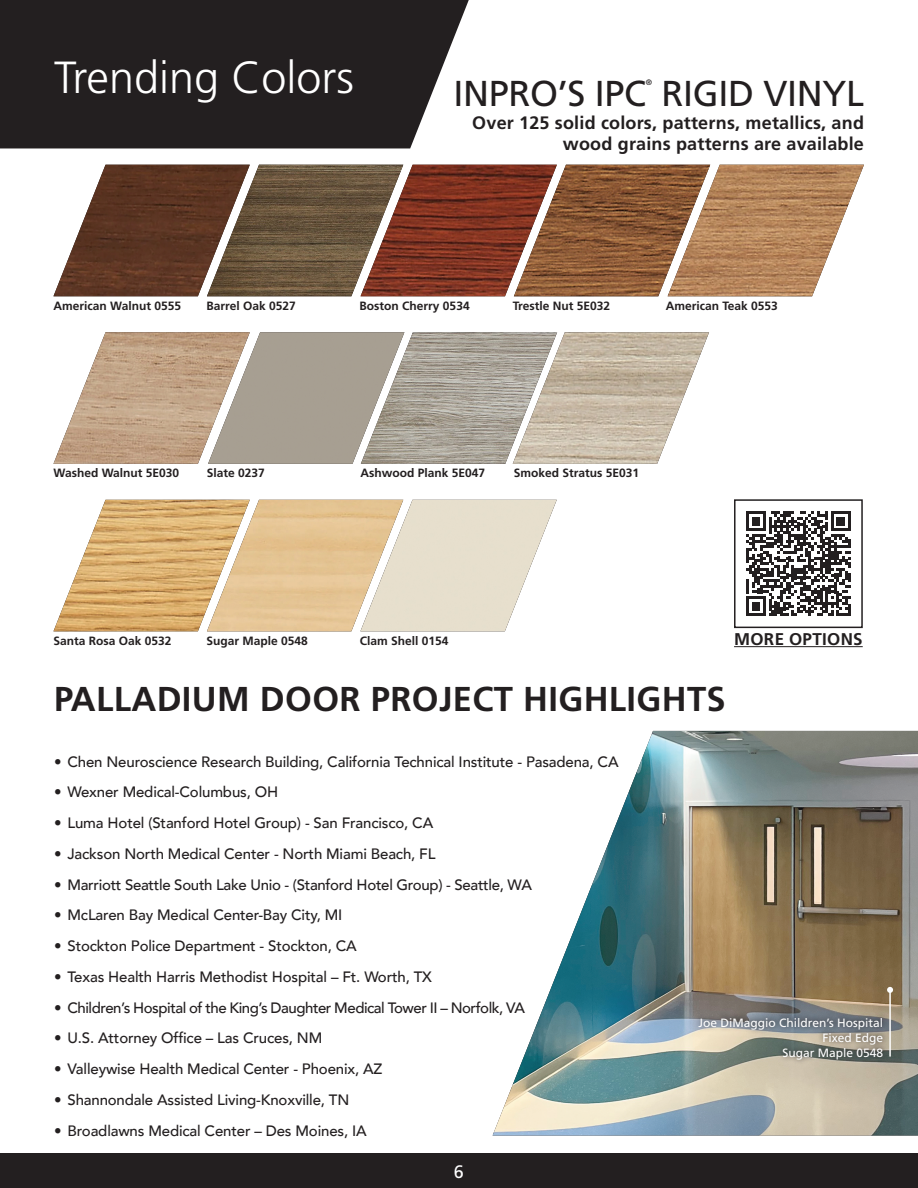
<style>
.page{position:relative;width:918px;height:1188px;background:#fff}
.page>*{position:absolute;margin:0;border:0;box-sizing:border-box;transform-origin:0 0}
.t1{font:300 45px "Frutiger LT Pro";color:#fff}
.t2{font:36px "Frutiger LT Pro";letter-spacing:-.01em;color:#231f20}
.t3{font:700 34.5px "Frutiger LT Pro";letter-spacing:.01em;color:#231f20}
.t4{font:700 18px/21px "Frutiger LT Pro";letter-spacing:.01em;color:#231f20;text-align:right}
.t5{font:18px "Frutiger LT Pro";color:#fff}
.t6{font:700 16.95px "Frutiger LT Pro";letter-spacing:.02em;color:#231f20}
.t7{font:500 15px "Avenir";letter-spacing:-.01em;color:#231f20}
.t8{font:500 15px "Avenir";letter-spacing:-.03em;color:#231f20}
.t9{font:700 12px "Frutiger LT Pro";color:#231f20}
.t10{font:12px/15px "Frutiger LT Pro";color:#fff;text-align:right}
.t11{font:7.8px "Frutiger LT Pro";color:#231f20}
</style>
<div class="page">
<div style="left:0;top:1153px;width:918px;height:35px;background:#231f20"></div>
<div style="left:0;top:0;width:469px;height:148px;background:#231f20"></div>
<svg style="left:53px;top:165px;width:615px;height:131px;background:#7e5540"></svg>
<img style="left:668px;top:165px;width:196px;height:131px">
<svg style="left:53px;top:332px;width:656px;height:132px;background:#c3b5a4"></svg>
<img style="left:208px;top:332px;width:196px;height:132px">
<svg style="left:53px;top:500px;width:307px;height:131px;background:#e1c08e"></svg>
<img style="left:360px;top:500px;width:197px;height:131px">
<hr style="left:734px;top:646px;width:129px;height:1px;background:#231f20">
<svg style="left:746px;top:511px;width:105px;height:105px"></svg>
<div style="left:734px;top:499px;width:129px;height:129px;border:2px solid #231f20"></div>
<img style="left:493px;top:731px;width:425px;height:405px">
<hr style="left:889px;top:990px;width:2px;height:67px;background:#fff">
<svg style="left:887px;top:987px;width:6px;height:6px"></svg>
<svg style="left:693px;top:1012px;width:195px;height:53px;background:#8b8c85"></svg>
<h1 class="t1" style="left:54px;top:51px;width:302px">Trending Colors</h1>
<p class="t11" style="left:646px;top:78px;width:8px">®</p>
<p class="t4" style="left:472px;top:112px;width:393px">Over 125 solid colors, patterns, metallics, and wood grains patterns are available</p>
<h2 class="t2" style="left:454px;top:72px;width:412px">INPRO’S IPC RIGID VINYL</h2>
<p class="t9" style="left:53px;top:298px;width:129px">American Walnut 0555</p>
<p class="t9" style="left:207px;top:298px;width:91px">Barrel Oak 0527</p>
<p class="t9" style="left:360px;top:298px;width:112px">Boston Cherry 0534</p>
<p class="t9" style="left:513px;top:298px;width:99px">Trestle Nut 5E032</p>
<p class="t9" style="left:666px;top:298px;width:114px">American Teak 0553</p>
<p class="t9" style="left:53px;top:466px;width:127px">Washed Walnut 5E030</p>
<p class="t9" style="left:207px;top:466px;width:60px">Slate 0237</p>
<p class="t9" style="left:360px;top:466px;width:126px">Ashwood Plank 5E047</p>
<p class="t9" style="left:514px;top:466px;width:127px">Smoked Stratus 5E031</p>
<p class="t9" style="left:53px;top:634px;width:120px">Santa Rosa Oak 0532</p>
<p class="t9" style="left:207px;top:634px;width:103px">Sugar Maple 0548</p>
<p class="t9" style="left:360px;top:634px;width:90px">Clam Shell 0154</p>
<p class="t6" style="left:734px;top:629px;width:130px">MORE OPTIONS</p>
<h3 class="t3" style="left:54px;top:679px;width:673px">PALLADIUM DOOR PROJECT HIGHLIGHTS</h3>
<p class="t7" style="left:54px;top:748px;width:566px">• Chen Neuroscience Research Building, California Technical Institute - Pasadena, CA</p>
<p class="t7" style="left:54px;top:779px;width:226px">• Wexner Medical-Columbus, OH</p>
<p class="t7" style="left:54px;top:810px;width:381px">• Luma Hotel (Stanford Hotel Group) - San Francisco, CA</p>
<p class="t7" style="left:54px;top:841px;width:383px">• Jackson North Medical Center - North Miami Beach, FL</p>
<p class="t7" style="left:54px;top:871px;width:479px">• Marriott Seattle South Lake Unio - (Stanford Hotel Group) - Seattle, WA</p>
<p class="t7" style="left:54px;top:902px;width:290px">• McLaren Bay Medical Center-Bay City, MI</p>
<p class="t7" style="left:54px;top:933px;width:304px">• Stockton Police Department - Stockton, CA</p>
<p class="t7" style="left:54px;top:964px;width:379px">• Texas Health Harris Methodist Hospital – Ft. Worth, TX</p>
<p class="t8" style="left:54px;top:994px;width:473px">• Children’s Hospital of the King’s Daughter Medical Tower II – Norfolk, VA</p>
<p class="t7" style="left:54px;top:1025px;width:270px">• U.S. Attorney Office – Las Cruces, NM</p>
<p class="t7" style="left:54px;top:1056px;width:330px">• Valleywise Health Medical Center - Phoenix, AZ</p>
<p class="t7" style="left:54px;top:1087px;width:297px">• Shannondale Assisted Living-Knoxville, TN</p>
<p class="t7" style="left:54px;top:1117px;width:314px">• Broadlawns Medical Center – Des Moines, IA</p>
<p class="t5" style="left:454px;top:1161px;width:12px">6</p>
<p class="t10" style="left:699px;top:1015px;width:186px">Joe DiMaggio Children’s Hospital<br>Fixed Edge<br>Sugar Maple 0548</p>
</div>
